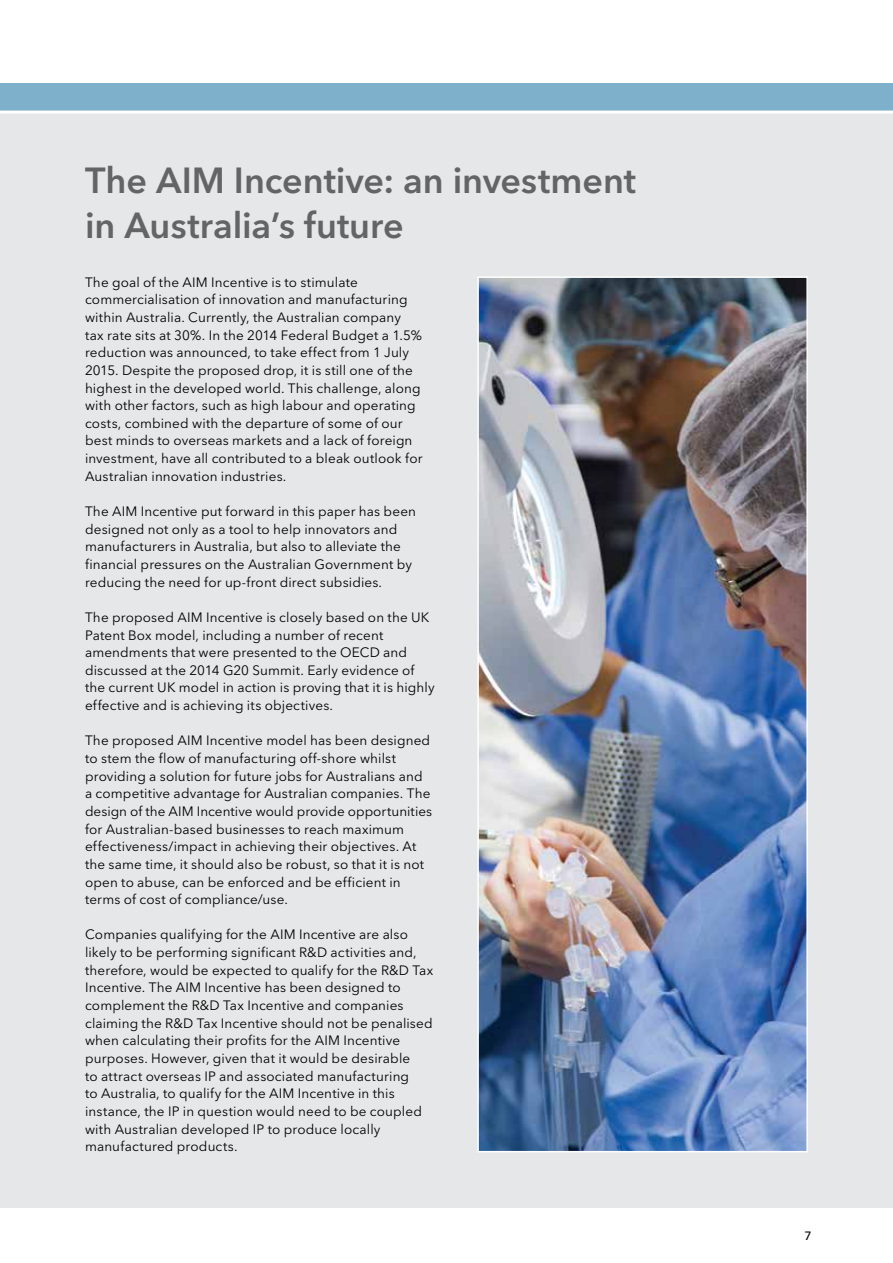
<style>
.page{position:relative;width:893px;height:1263px;background:#fff}
.page>*{position:absolute;margin:0;border:0;box-sizing:border-box;transform-origin:0 0}
.t1{font:600 36px/45px "Avenir Next LT Pro";color:#636466}
.t2{font:13.5px/17.7px "Avenir Next LT Pro";letter-spacing:.01em;color:#000}
.t3{font:500 12px "Avenir Next LT Pro";color:#000}
</style>
<div class="page">
<div style="left:0;top:83px;width:893px;height:28px;background:#7eb0cc"></div>
<div style="left:0;top:114px;width:893px;height:1094px;background:#e6e7e8"></div>
<img style="left:480px;top:279px;width:325px;height:870px">
<div style="left:477px;top:276px;width:331px;height:876px;border:2px solid #fff"></div>
<h1 class="t1" style="left:85px;top:158px;width:553px">The AIM Incentive: an investment in Australia’s future</h1>
<p class="t2" style="left:85px;top:273px;width:339px">The goal of the AIM Incentive is to stimulate commercialisation of innovation and manufacturing within Australia. Currently, the Australian company tax rate sits at 30%. In the 2014 Federal Budget a 1.5% reduction was announced, to take effect from 1 July 2015. Despite the proposed drop, it is still one of the highest in the developed world. This challenge, along with other factors, such as high labour and operating costs, combined with the departure of some of our best minds to overseas markets and a lack of foreign investment, have all contributed to a bleak outlook for Australian innovation industries.</p>
<p class="t2" style="left:85px;top:502px;width:332px">The AIM Incentive put forward in this paper has been designed not only as a tool to help innovators and manufacturers in Australia, but also to alleviate the financial pressures on the Australian Government by reducing the need for up-front direct subsidies.</p>
<p class="t2" style="left:85px;top:608px;width:351px">The proposed AIM Incentive is closely based on the UK Patent Box model, including a number of recent amendments that were presented to the OECD and discussed at the 2014 G20 Summit. Early evidence of the current UK model in action is proving that it is highly effective and is achieving its objectives.</p>
<p class="t2" style="left:85px;top:732px;width:349px">The proposed AIM Incentive model has been designed to stem the flow of manufacturing off-shore whilst providing a solution for future jobs for Australians and a competitive advantage for Australian companies. The design of the AIM Incentive would provide opportunities for Australian-based businesses to reach maximum effectiveness/impact in achieving their objectives. At the same time, it should also be robust, so that it is not open to abuse, can be enforced and be efficient in terms of cost of compliance/use.</p>
<p class="t2" style="left:85px;top:926px;width:350px">Companies qualifying for the AIM Incentive are also likely to be performing significant R&amp;D activities and, therefore, would be expected to qualify for the R&amp;D Tax Incentive. The AIM Incentive has been designed to complement the R&amp;D Tax Incentive and companies claiming the R&amp;D Tax Incentive should not be penalised when calculating their profits for the AIM Incentive purposes. However, given that it would be desirable<br>to attract overseas IP and associated manufacturing<br>to Australia, to qualify for the AIM Incentive in this instance, the IP in question would need to be coupled with Australian developed IP to produce locally manufactured products.</p>
<p class="t3" style="left:804px;top:1228px;width:9px">7</p>
</div>
